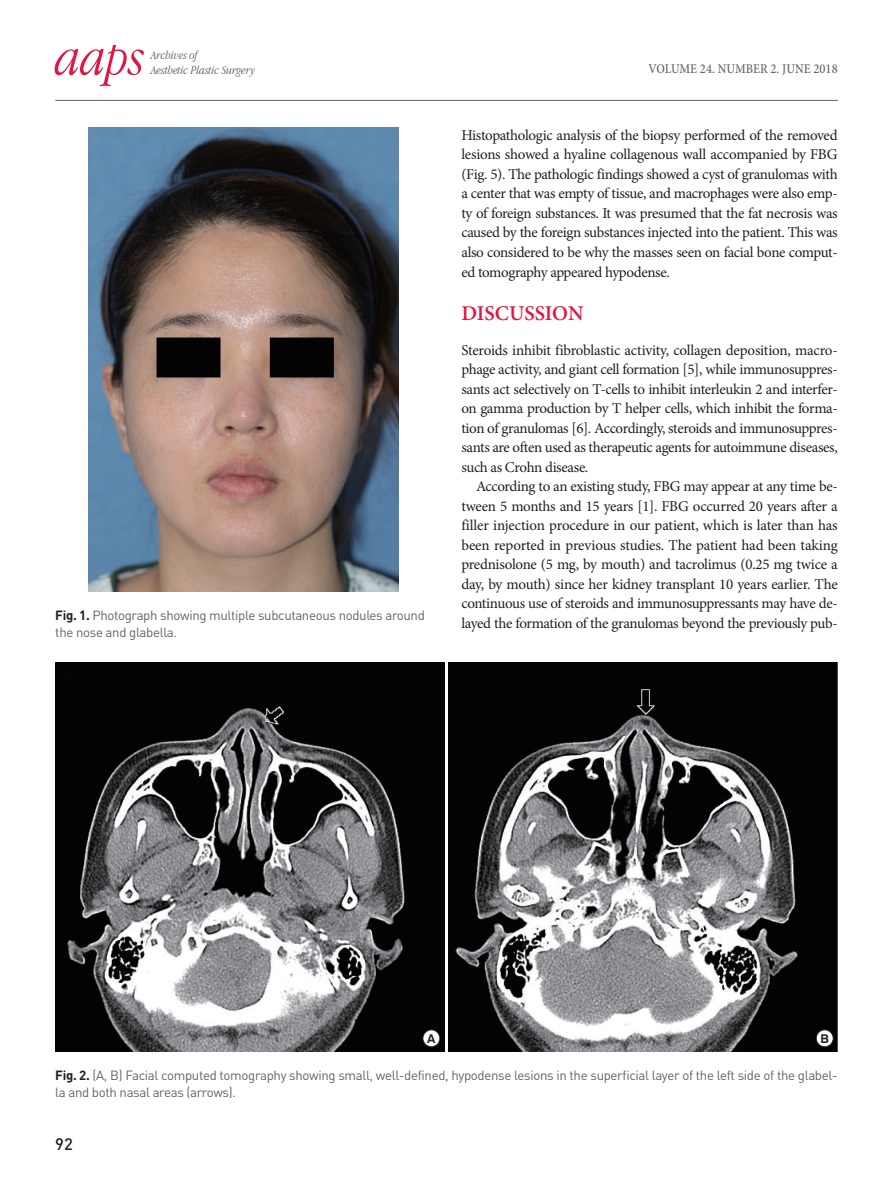
<style>
.page{position:relative;width:893px;height:1191px;background:#fff}
.page>*{position:absolute;margin:0;border:0;box-sizing:border-box;transform-origin:0 0}
.t1{font:italic 300 54px "Apple Garamond";color:#e21542}
.본문대제목{font:600 21px "Minion Pro";color:#e21542}
.t2{font:500 16.5px "DIN Pro";color:#231f20}
.본문{font:15px/19.5px "Minion Pro";letter-spacing:-.03em;color:#231f20;text-align:justify}
.t3{font:500 condensed 13.5px "Minion Pro";color:#636366}
.표제목그림설명{font:13.2px/17.1px "DIN Pro";letter-spacing:-.025em;color:#636366}
.t4{font:italic 300 12.45px "Apple Garamond";color:#57585a}
.t5{font:700 12.15px "Swiss 721 BT";color:#231f20}
.s1{font-weight:700;color:#231f20}
</style>
<div class="page">
<hr style="left:55px;top:100px;width:783px;height:1px;background:#636366">
<img style="left:88px;top:128px;width:311px;height:463px">
<img style="left:55px;top:662px;width:389px;height:389px">
<img style="left:449px;top:662px;width:389px;height:389px">
<div style="left:423px;top:1029px;width:17px;height:17px;background:#fff;border-radius:50%"></div>
<div style="left:423px;top:1029px;width:17px;height:18px;border:1px solid #231f20;border-radius:50%"></div>
<div style="left:816px;top:1029px;width:17px;height:17px;background:#fff;border-radius:50%"></div>
<div style="left:816px;top:1029px;width:17px;height:18px;border:1px solid #231f20;border-radius:50%"></div>
<p class="t1" style="left:55px;top:25px;width:91px">aaps</p>
<p class="t4" style="left:151px;top:48px;width:48px">Archives of</p>
<p class="t4" style="left:151px;top:63px;width:106px">Aesthetic Plastic Surgery</p>
<p class="t3" style="left:649px;top:60px;width:191px">VOLUME 24. NUMBER 2. JUNE 2018</p>
<p class="표제목그림설명" style="left:55px;top:605px;width:371px"><span class="s1">Fig. 1.</span> Photograph showing multiple subcutaneous nodules around the nose and glabella.</p>
<p class="본문" style="left:461px;top:125px;width:378px">Histopathologic analysis of the biopsy performed of the removed lesions showed a hyaline collagenous wall accompanied by FBG (Fig. 5). The pathologic findings showed a cyst of granulomas with a center that was empty of tissue, and macrophages were also emp&shy;ty of foreign substances. It was presumed that the fat necrosis was caused by the foreign substances injected into the patient. This was also considered to be why the masses seen on facial bone comput&shy;ed tomography appeared hypodense.</p>
<p class="본문대제목" style="left:461px;top:299px;width:124px">DISCUSSION</p>
<p class="본문" style="left:461px;top:340px;width:378px">Steroids inhibit fibroblastic activity, collagen deposition, macro&shy;phage activity, and giant cell formation [5], while immunosuppres&shy;sants act selectively on T-cells to inhibit interleukin 2 and interfer&shy;on gamma production by T helper cells, which inhibit the forma&shy;tion of granulomas [6]. Accordingly, steroids and immunosuppres&shy;sants are often used as therapeutic agents for autoimmune diseases, such as Crohn disease.</p>
<p class="본문" style="left:461px;top:476px;width:378px;text-indent:15px">According to an existing study, FBG may appear at any time be&shy;tween 5 months and 15 years [1]. FBG occurred 20 years after a filler injection procedure in our patient, which is later than has been reported in previous studies. The patient had been taking prednisolone (5 mg, by mouth) and tacrolimus (0.25 mg twice a day, by mouth) since her kidney transplant 10 years earlier. The continuous use of steroids and immunosuppressants may have de&shy;layed the formation of the granulomas beyond the previously pub-</p>
<p class="t5" style="left:427px;top:1031px;width:10px">A</p>
<p class="t5" style="left:820px;top:1031px;width:10px">B</p>
<p class="표제목그림설명" style="left:55px;top:1065px;width:784px"><span class="s1">Fig. 2.</span> (A, B) Facial computed tomography showing small, well-defined, hypodense lesions in the superficial layer of the left side of the glabel&shy;la and both nasal areas (arrows).</p>
<p class="t2" style="left:55px;top:1132px;width:19px">92</p>
</div>
